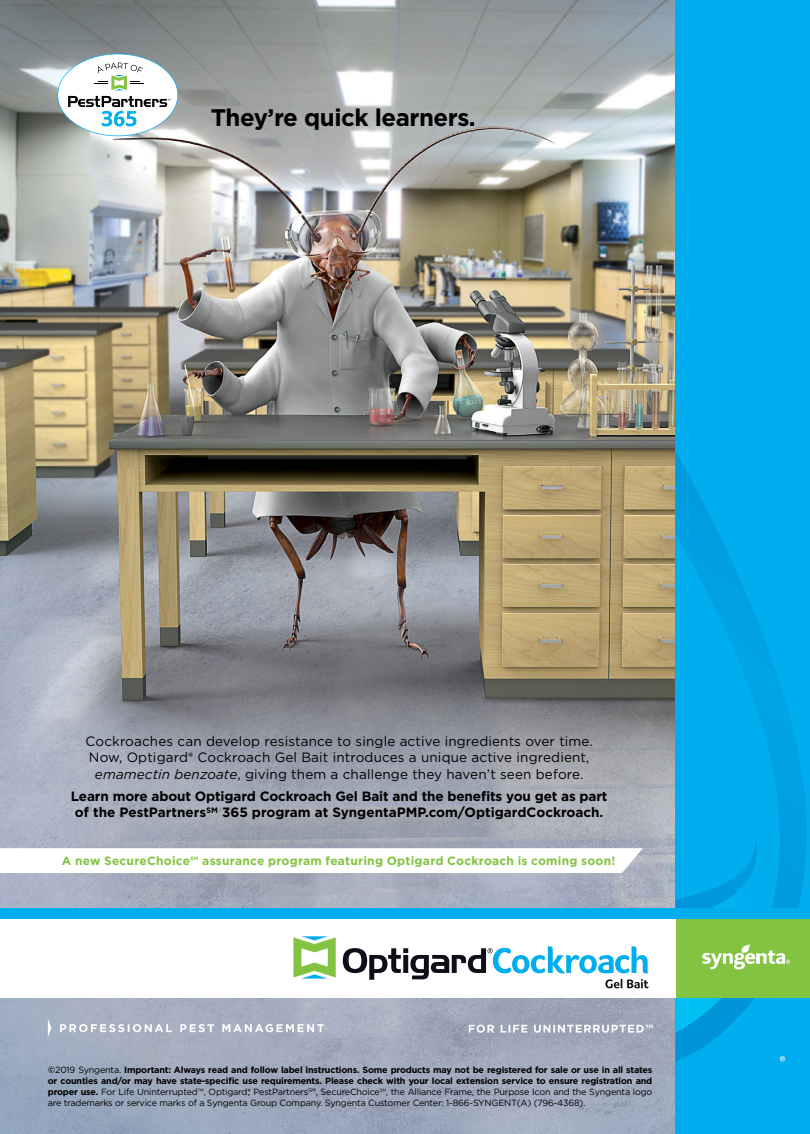
<style>
.page{position:relative;width:810px;height:1134px;background:#fff}
.page>*{position:absolute;margin:0;border:0;box-sizing:border-box;transform-origin:0 0}
.t1{font:700 24px "Gotham";letter-spacing:-.02em;color:#000}
.t2{font:13.5px/16.5px "Gotham";letter-spacing:.01em;color:#000;text-align:center}
.t3{font:700 13.5px/16.5px "Gotham";letter-spacing:-.01em;color:#000;text-align:center}
.t4{font:700 12px "Gotham";letter-spacing:.02em;color:#82c341}
.t5{font:700 9px/11.2px "Gotham";letter-spacing:-.02em;color:#000;text-align:justify}
.s1{font-weight:500}
.s2{font-style:italic}
.s3{font-weight:400}
</style>
<div class="page">
<img style="left:0;top:0;width:676px;height:1134px">
<svg style="left:48px;top:1018px;width:4px;height:19px"></svg>
<svg style="left:60px;top:1024px;width:264px;height:8px"></svg>
<svg style="left:469px;top:1025px;width:184px;height:8px"></svg>
<svg style="left:57px;top:54px;width:121px;height:82px"></svg>
<svg style="left:0;top:848px;width:643px;height:25px"></svg>
<div style="left:676px;top:0;width:134px;height:1134px;background:#00aeef"></div>
<svg style="left:676px;top:452px;width:130px;height:610px"></svg>
<div style="left:676px;top:918px;width:134px;height:80px;background:#82c341"></div>
<div style="left:0;top:918px;width:676px;height:80px;background:#fff"></div>
<div style="left:0;top:908px;width:810px;height:10px;background:#00aeef"></div>
<svg style="left:676px;top:851px;width:114px;height:181px"></svg>
<svg style="left:780px;top:1056px;width:5px;height:5px"></svg>
<svg style="left:293px;top:936px;width:43px;height:43px"></svg>
<svg style="left:343px;top:946px;width:306px;height:42px"></svg>
<h1 class="t1" style="left:211px;top:102px;width:267px">They’re quick learners.</h1>
<h2 class="t2" style="left:86px;top:732px;width:509px">Cockroaches can develop resistance to single active ingredients over time.<br>Now, Optigard<span class="s1">®</span> Cockroach Gel Bait introduces a unique active ingredient, <span class="s2">emamectin benzoate</span>, giving them a challenge they haven’t seen before.</h2>
<h2 class="t3" style="left:71px;top:788px;width:538px">Learn more about Optigard Cockroach Gel Bait and the benefits you get as part of the PestPartners<sup>SM</sup> 365 program at SyngentaPMP.com/OptigardCockroach.</h2>
<h3 class="t4" style="left:62px;top:852px;width:555px">A new SecureChoice℠ assurance program featuring Optigard Cockroach is coming soon!</h3>
<p class="t5" style="left:48px;top:1064px;width:606px">©<span class="s3">2019 Syngenta.</span> Important: Always read and follow label instructions. Some products may not be registered for sale or use in all states or counties and/or may have state-specific use requirements. Please check with your local extension service to ensure registration and proper use. <span class="s3">For Life Uninterrupted™, Optigard</span>®<span class="s3">, PestPartners</span><sup>SM</sup><span class="s3">, SecureChoice℠, the Alliance Frame, the Purpose Icon and the Syngenta logo are trademarks or service marks of a Syngenta Group Company. Syngenta Customer Center: 1-866-SYNGENT(A) (796-4368).</span></p>
</div>
